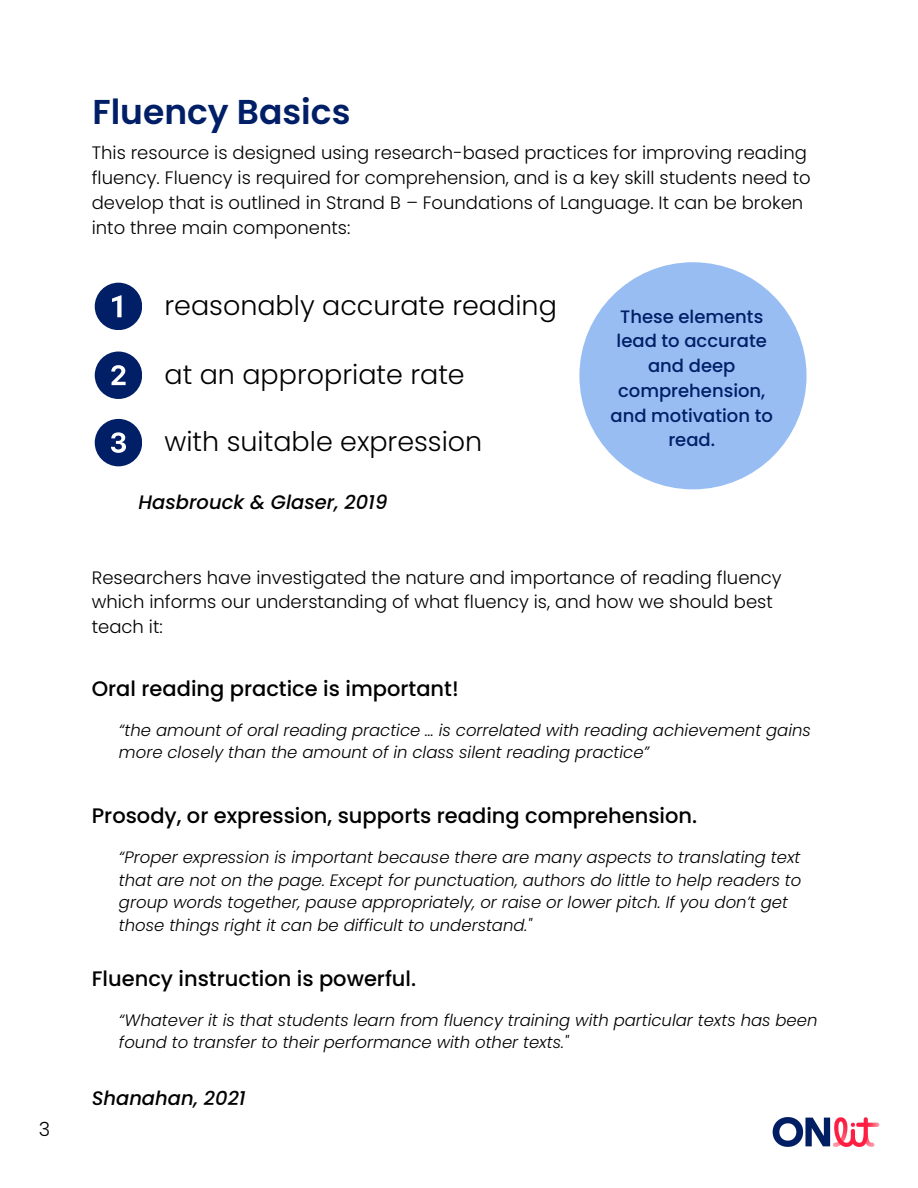
<style>
.page{position:relative;width:918px;height:1188px;background:#fff}
.page>*{position:absolute;margin:0;border:0;box-sizing:border-box;transform-origin:0 0}
.t1{font:600 34.5px "Poppins";color:#001f67}
.t2{font:300 27px "Poppins";color:#000}
.t3{font:500 21px "Poppins";color:#000}
.t4{font:italic 500 19.5px "Poppins";color:#000}
.t5{font:300 19.5px "Poppins";color:#000}
.t6{font:300 18px/24.8px "Poppins";color:#000}
.t7{font:500 18px/24.8px "Poppins";color:#001f67;text-align:center}
.t8{font:italic 300 16.5px/22.5px "Poppins";color:#000}
.s1{font-style:italic}
</style>
<div class="page">
<img style="left:772px;top:1117px;width:108px;height:30px">
<div style="left:579px;top:262px;width:228px;height:227px;background:#98bdf3;border-radius:50%"></div>
<svg style="left:95px;top:283px;width:47px;height:47px"></svg>
<svg style="left:95px;top:352px;width:47px;height:47px"></svg>
<svg style="left:95px;top:419px;width:47px;height:47px"></svg>
<h3 class="t5" style="left:39px;top:1115px;width:13px">3</h3>
<p class="t1" style="left:92px;top:88px;width:260px">Fluency Basics</p>
<p class="t6" style="left:92px;top:141px;width:720px">This resource is designed using research-based practices for improving reading fluency. Fluency is required for comprehension, and is a key skill students need to develop that is outlined in Strand B <span class="s1">–</span> Foundations of Language. It can be broken into three main components:</p>
<p class="t2" style="left:164px;top:286px;width:394px">reasonably accurate reading</p>
<h2 class="t2" style="left:164px;top:355px;width:302px">at an appropriate rate</h2>
<p class="t2" style="left:164px;top:423px;width:319px">with suitable expression</p>
<h2 class="t4" style="left:139px;top:488px;width:250px">Hasbrouck &amp; Glaser, 2019</h2>
<h2 class="t7" style="left:611px;top:304px;width:164px">These elements lead to accurate and deep comprehension, and motivation to read.</h2>
<p class="t6" style="left:92px;top:565px;width:691px">Researchers have investigated the nature and importance of reading fluency which informs our understanding of what fluency is, and how we should best teach it:</p>
<h3 class="t3" style="left:92px;top:674px;width:368px">Oral reading practice is important!</h3>
<h4 class="t8" style="left:119px;top:719px;width:694px">“the amount of oral reading practice … is correlated with reading achievement gains more closely than the amount of in class silent reading practice”</h4>
<p class="t3" style="left:92px;top:801px;width:607px">Prosody, or expression, supports reading comprehension.</p>
<h3 class="t8" style="left:119px;top:846px;width:684px">“Proper expression is important because there are many aspects to translating text that are not on the page. Except for punctuation, authors do little to help readers to group words together, pause appropriately, or raise or lower pitch. If you don’t get those things right it can be difficult to understand."</h3>
<p class="t3" style="left:92px;top:964px;width:326px">Fluency instruction is powerful.</p>
<p class="t8" style="left:119px;top:1009px;width:700px">“Whatever it is that students learn from fluency training with particular texts has been found to transfer to their performance with other texts."</p>
<h3 class="t4" style="left:92px;top:1085px;width:155px">Shanahan, 2021</h3>
</div>
